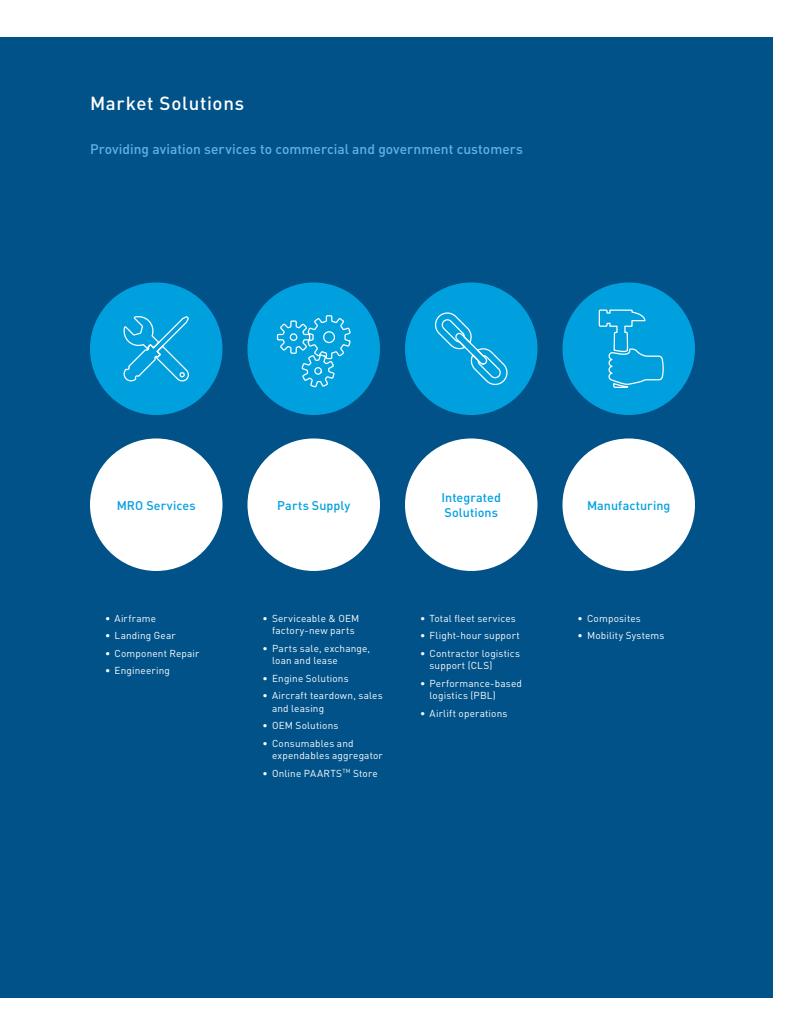
<style>
.page{position:relative;width:810px;height:1035px;background:#fff}
.page>*{position:absolute;margin:0;border:0;box-sizing:border-box;transform-origin:0 0}
.t1{font:500 18.75px "DIN";letter-spacing:.035em;color:#fff}
.t2{font:500 13.75px "DIN";color:#5fb3e4}
.t3{font:500 12.5px/15px "DIN";letter-spacing:.005em;color:#00a0df}
.t4{font:10px/12.5px "DIN";letter-spacing:.015em;color:#fff}
</style>
<div class="page">
<div style="left:0;top:37px;width:772px;height:961px;background:#005289"></div>
<div style="left:405px;top:282px;width:133px;height:133px;background:#00a0df;border-radius:50%"></div>
<div style="left:562px;top:282px;width:133px;height:133px;background:#00a0df;border-radius:50%"></div>
<div style="left:90px;top:282px;width:132px;height:133px;background:#00a0df;border-radius:50%"></div>
<div style="left:248px;top:282px;width:132px;height:133px;background:#00a0df;border-radius:50%"></div>
<div style="left:90px;top:438px;width:132px;height:133px;background:#fff;border-radius:50%"></div>
<div style="left:248px;top:438px;width:132px;height:133px;background:#fff;border-radius:50%"></div>
<div style="left:405px;top:438px;width:133px;height:133px;background:#fff;border-radius:50%"></div>
<div style="left:562px;top:438px;width:133px;height:133px;background:#fff;border-radius:50%"></div>
<svg style="left:123px;top:316px;width:66px;height:66px"></svg>
<svg style="left:276px;top:315px;width:75px;height:73px"></svg>
<svg style="left:434px;top:312px;width:74px;height:73px"></svg>
<svg style="left:598px;top:309px;width:66px;height:140px"></svg>
<h1 class="t1" style="left:90px;top:92px;width:156px">Market Solutions</h1>
<h2 class="t2" style="left:90px;top:140px;width:435px">Providing aviation services to commercial and government customers</h2>
<p class="t3" style="left:117px;top:497px;width:80px">MRO Services</p>
<p class="t4" style="left:105px;top:612px;width:53px">• Airframe</p>
<p class="t4" style="left:105px;top:629px;width:72px">• Landing Gear</p>
<p class="t4" style="left:105px;top:647px;width:96px">• Component Repair</p>
<p class="t4" style="left:105px;top:664px;width:66px">• Engineering</p>
<p class="t3" style="left:277px;top:497px;width:75px">Parts Supply</p>
<p class="t3" style="left:442px;top:490px;width:61px">Integrated<br>Solutions</p>
<p class="t3" style="left:587px;top:497px;width:85px">Manufacturing</p>
<p class="t4" style="left:262px;top:612px;width:98px;text-align:center">• Serviceable &amp; OEM factory-new parts</p>
<p class="t4" style="left:272px;top:642px;width:100px;text-indent:-10px">• Parts sale, exchange, loan and lease</p>
<p class="t4" style="left:262px;top:672px;width:88px">• Engine Solutions</p>
<p class="t4" style="left:272px;top:689px;width:112px;text-indent:-10px">• Aircraft teardown, sales and leasing</p>
<p class="t4" style="left:262px;top:719px;width:77px">• OEM Solutions</p>
<p class="t4" style="left:272px;top:737px;width:112px;text-indent:-10px">• Consumables and expendables aggregator</p>
<p class="t4" style="left:262px;top:767px;width:117px">• Online PAARTS<sup>TM</sup> Store</p>
<p class="t4" style="left:420px;top:612px;width:97px">• Total fleet services</p>
<p class="t4" style="left:420px;top:629px;width:101px">• Flight-hour support</p>
<p class="t4" style="left:430px;top:647px;width:92px;text-indent:-10px">• Contractor logistics support (CLS)</p>
<p class="t4" style="left:430px;top:677px;width:94px;text-indent:-10px">• Performance-based logistics (PBL)</p>
<p class="t4" style="left:420px;top:707px;width:89px">• Airlift operations</p>
<p class="t4" style="left:578px;top:612px;width:65px">• Composites</p>
<p class="t4" style="left:578px;top:629px;width:89px">• Mobility Systems</p>
</div>
